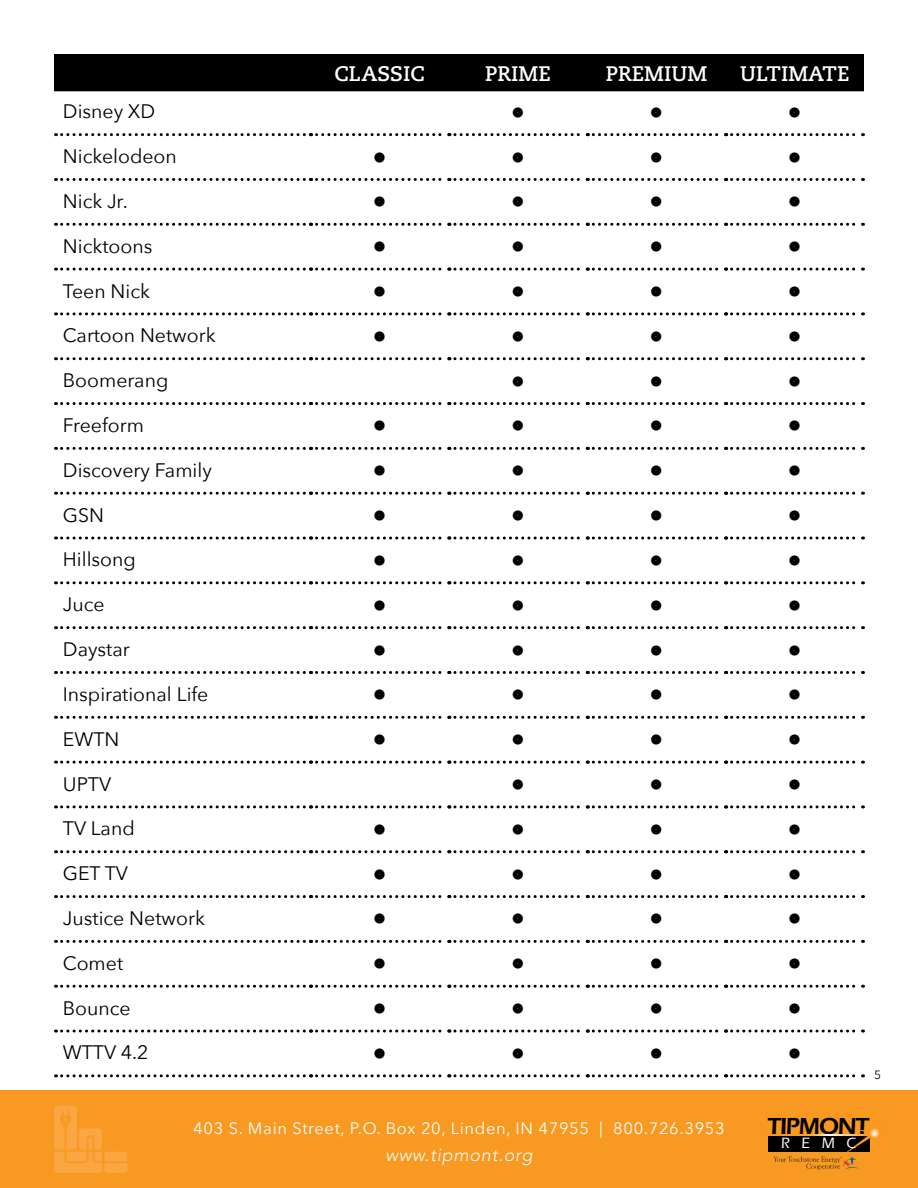
<style>
.page{position:relative;width:918px;height:1188px;background:#fff}
.page>*{position:absolute;margin:0;border:0;box-sizing:border-box;transform-origin:0 0}
.t1{font:600 24px "Eras ITC";letter-spacing:-.05em;color:#000}
.t2{font:700 21px "Caecilia";color:#fff}
.t3{font:19.5px "Avenir Next";color:#000}
.t4{font:italic 300 18px "Avenir LT Std";letter-spacing:.04em;color:#fff}
.t5{font:16.5px "Avenir Next";letter-spacing:.04em;color:#fff}
.t6{font:500 15.45px "Eras ITC";color:#fff}
.t7{font:12px "Avenir Next";color:#000}
</style>
<div class="page">
<div style="left:0;top:1091px;width:918px;height:97px;background:#f89921"></div>
<svg style="left:54px;top:1106px;width:73px;height:67px"></svg>
<div style="left:768px;top:1135px;width:101px;height:16px;background:#000"></div>
<svg style="left:773px;top:1128px;width:106px;height:42px"></svg>
<div style="left:54px;top:54px;width:810px;height:37px;background:#000"></div>
<svg style="left:317px;top:133px;width:263px;height:3px"></svg>
<svg style="left:587px;top:133px;width:269px;height:3px"></svg>
<svg style="left:317px;top:178px;width:263px;height:3px"></svg>
<svg style="left:587px;top:178px;width:269px;height:3px"></svg>
<svg style="left:317px;top:223px;width:263px;height:3px"></svg>
<svg style="left:587px;top:223px;width:269px;height:3px"></svg>
<svg style="left:317px;top:268px;width:263px;height:3px"></svg>
<svg style="left:587px;top:268px;width:269px;height:3px"></svg>
<svg style="left:317px;top:312px;width:263px;height:3px"></svg>
<svg style="left:587px;top:312px;width:269px;height:3px"></svg>
<svg style="left:317px;top:357px;width:263px;height:3px"></svg>
<svg style="left:587px;top:357px;width:269px;height:3px"></svg>
<svg style="left:317px;top:402px;width:263px;height:3px"></svg>
<svg style="left:587px;top:402px;width:269px;height:3px"></svg>
<svg style="left:317px;top:447px;width:263px;height:3px"></svg>
<svg style="left:587px;top:447px;width:269px;height:3px"></svg>
<svg style="left:317px;top:492px;width:263px;height:3px"></svg>
<svg style="left:587px;top:492px;width:269px;height:3px"></svg>
<svg style="left:317px;top:537px;width:263px;height:3px"></svg>
<svg style="left:587px;top:537px;width:269px;height:3px"></svg>
<svg style="left:317px;top:581px;width:263px;height:3px"></svg>
<svg style="left:587px;top:581px;width:269px;height:3px"></svg>
<svg style="left:317px;top:626px;width:263px;height:3px"></svg>
<svg style="left:587px;top:626px;width:269px;height:3px"></svg>
<svg style="left:317px;top:671px;width:263px;height:3px"></svg>
<svg style="left:587px;top:671px;width:269px;height:3px"></svg>
<svg style="left:317px;top:716px;width:263px;height:3px"></svg>
<svg style="left:587px;top:716px;width:269px;height:3px"></svg>
<svg style="left:317px;top:761px;width:263px;height:3px"></svg>
<svg style="left:587px;top:761px;width:269px;height:3px"></svg>
<svg style="left:317px;top:805px;width:263px;height:3px"></svg>
<svg style="left:587px;top:805px;width:269px;height:3px"></svg>
<svg style="left:317px;top:850px;width:263px;height:3px"></svg>
<svg style="left:587px;top:850px;width:269px;height:3px"></svg>
<svg style="left:317px;top:895px;width:263px;height:3px"></svg>
<svg style="left:587px;top:895px;width:269px;height:3px"></svg>
<svg style="left:317px;top:940px;width:263px;height:3px"></svg>
<svg style="left:587px;top:940px;width:269px;height:3px"></svg>
<svg style="left:317px;top:985px;width:263px;height:3px"></svg>
<svg style="left:587px;top:985px;width:269px;height:3px"></svg>
<svg style="left:317px;top:1030px;width:263px;height:3px"></svg>
<svg style="left:587px;top:1030px;width:269px;height:3px"></svg>
<svg style="left:317px;top:1074px;width:263px;height:3px"></svg>
<svg style="left:587px;top:1074px;width:269px;height:3px"></svg>
<svg style="left:56px;top:133px;width:255px;height:3px"></svg>
<svg style="left:56px;top:178px;width:255px;height:3px"></svg>
<svg style="left:56px;top:223px;width:255px;height:3px"></svg>
<svg style="left:56px;top:268px;width:255px;height:3px"></svg>
<svg style="left:56px;top:312px;width:255px;height:3px"></svg>
<svg style="left:56px;top:357px;width:255px;height:3px"></svg>
<svg style="left:56px;top:402px;width:255px;height:3px"></svg>
<svg style="left:56px;top:447px;width:255px;height:3px"></svg>
<svg style="left:56px;top:492px;width:255px;height:3px"></svg>
<svg style="left:56px;top:537px;width:255px;height:3px"></svg>
<svg style="left:56px;top:581px;width:255px;height:3px"></svg>
<svg style="left:56px;top:626px;width:255px;height:3px"></svg>
<svg style="left:56px;top:671px;width:255px;height:3px"></svg>
<svg style="left:56px;top:716px;width:255px;height:3px"></svg>
<svg style="left:56px;top:761px;width:255px;height:3px"></svg>
<svg style="left:56px;top:805px;width:255px;height:3px"></svg>
<svg style="left:56px;top:850px;width:255px;height:3px"></svg>
<svg style="left:56px;top:895px;width:255px;height:3px"></svg>
<svg style="left:56px;top:940px;width:255px;height:3px"></svg>
<svg style="left:56px;top:985px;width:255px;height:3px"></svg>
<svg style="left:56px;top:1030px;width:255px;height:3px"></svg>
<svg style="left:56px;top:1074px;width:255px;height:3px"></svg>
<p class="t3" style="left:63px;top:95px;width:94px">Disney XD</p>
<p class="t3" style="left:63px;top:140px;width:115px">Nickelodeon</p>
<p class="t3" style="left:63px;top:185px;width:66px">Nick Jr.</p>
<p class="t3" style="left:63px;top:229px;width:91px">Nicktoons</p>
<p class="t3" style="left:63px;top:274px;width:89px">Teen Nick</p>
<p class="t3" style="left:63px;top:319px;width:154px">Cartoon Network</p>
<p class="t3" style="left:63px;top:364px;width:107px">Boomerang</p>
<p class="t3" style="left:63px;top:409px;width:83px">Freeform</p>
<p class="t3" style="left:63px;top:454px;width:150px">Discovery Family</p>
<p class="t3" style="left:63px;top:498px;width:43px">GSN</p>
<p class="t3" style="left:63px;top:543px;width:74px">Hillsong</p>
<p class="t3" style="left:63px;top:588px;width:43px">Juce</p>
<p class="t3" style="left:63px;top:633px;width:68px">Daystar</p>
<p class="t3" style="left:63px;top:678px;width:147px">Inspirational Life</p>
<p class="t3" style="left:63px;top:722px;width:58px">EWTN</p>
<p class="t3" style="left:63px;top:767px;width:50px">UPTV</p>
<p class="t3" style="left:63px;top:812px;width:73px">TV Land</p>
<p class="t3" style="left:63px;top:857px;width:67px">GET TV</p>
<p class="t3" style="left:63px;top:902px;width:144px">Justice Network</p>
<p class="t3" style="left:63px;top:947px;width:62px">Comet</p>
<p class="t3" style="left:63px;top:991px;width:69px">Bounce</p>
<p class="t3" style="left:63px;top:1036px;width:87px">WTTV 4.2</p>
<p class="t2" style="left:335px;top:61px;width:92px">CLASSIC</p>
<p class="t2" style="left:485px;top:61px;width:67px">PRIME</p>
<p class="t2" style="left:606px;top:61px;width:103px">PREMIUM</p>
<p class="t2" style="left:740px;top:61px;width:111px">ULTIMATE</p>
<p class="t7" style="left:874px;top:1065px;width:8px">5</p>
<p class="t5" style="left:193px;top:1114px;width:533px">403 S. Main Street, P.O. Box 20, Linden, IN 47955 | 800.726.3953</p>
<p class="t4" style="left:385px;top:1144px;width:149px">www.tipmont.org</p>
<p class="t1" style="left:767px;top:1112px;width:104px">TIPMONT</p>
<p class="t6" style="left:781px;top:1134px;width:77px">R E M C</p>
</div>
